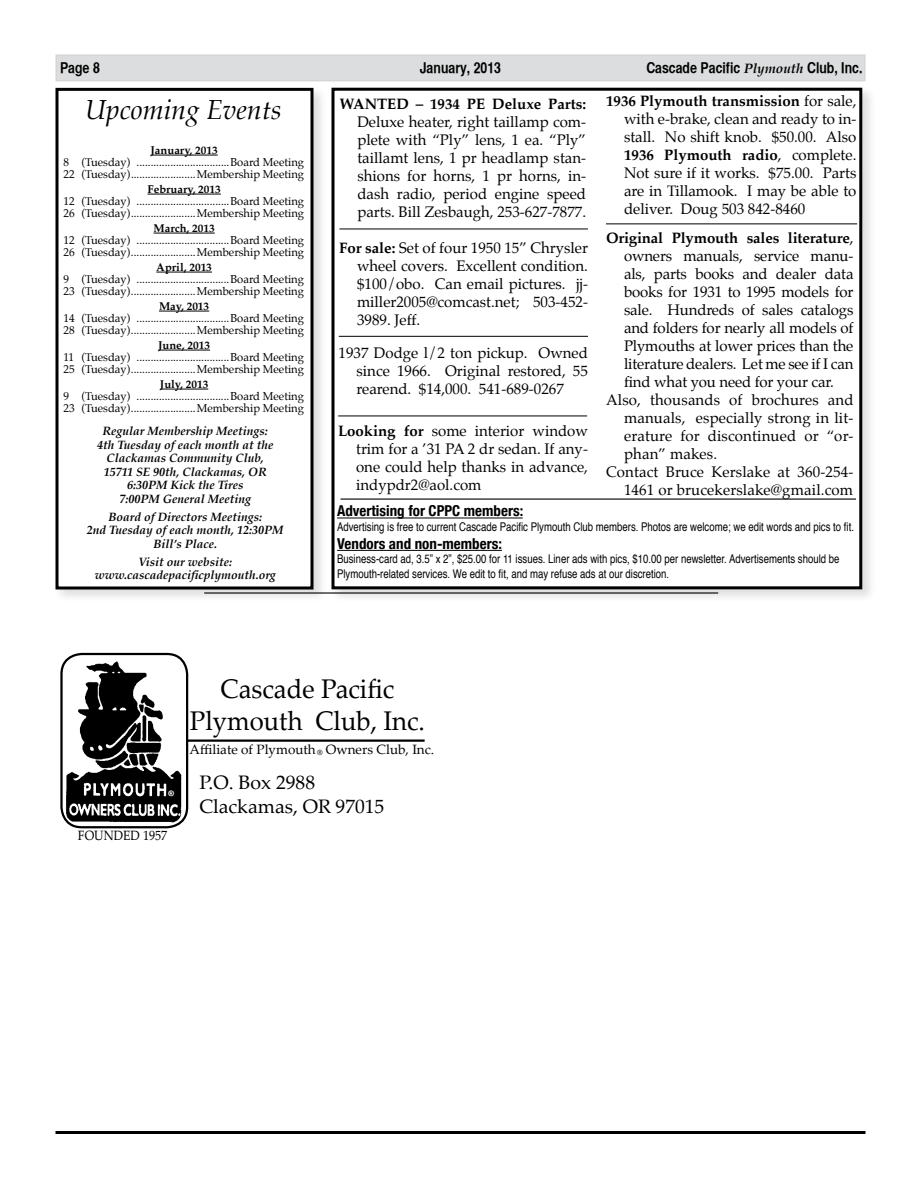
<style>
.page{position:relative;width:918px;height:1188px;background:#fff}
.page>*{position:absolute;margin:0;border:0;box-sizing:border-box;transform-origin:0 0}
.t1{font:27px/32.4px "Palatino Linotype";color:#000;text-align:center;scale:.95 1}
.t2{font:italic 27px "Palatino";color:#000}
.t3{font:19.5px/23.4px "Palatino Linotype";color:#000}
.t4{font:15px/18px "Palatino";color:#000;text-align:justify}
.t5{font:700 15px "Palatino";letter-spacing:-.01em;color:#000}
.t6{font:15px "Helvetica CY Bold";color:#000}
.t7{font:700 condensed 15px "Helvetica Neue";color:#000}
.t8{font:13.5px "Palatino Linotype";color:#000}
.t9{font:13.5px "Palatino Linotype";color:#000;scale:.9 1}
.t10{font:12px/14.4px "Helvetica";color:#000;scale:.8 1}
.t11{font:italic 700 12px/13.5px "Palatino";color:#000;text-align:center}
.t12{font:11.25px/12px "Palatino";color:#000}
.t13{font:700 11.25px "Palatino";color:#000}
.t14{font:700 7.5px "Palatino Linotype";color:#000}
.t15{font:700 7.5px "Helvetica";color:#fff}
.s1{font-family:"Palatino";font-weight:700;font-style:italic;font-size:13.5px}
.s2{font-weight:700}
.s3{font-weight:400}
</style>
<div class="page">
<div style="left:329px;top:85px;width:547px;height:518px;background:#000;opacity:.13"></div>
<div style="left:333px;top:89px;width:528px;height:499px;background:#fff"></div>
<div style="left:332px;top:88px;width:530px;height:501px;border:3px solid #000"></div>
<div style="left:53px;top:86px;width:274px;height:518px;background:#000;opacity:.13"></div>
<div style="left:57px;top:89px;width:255px;height:499px;background:#fff"></div>
<div style="left:56px;top:88px;width:258px;height:502px;border:3px solid #000"></div>
<div style="left:56px;top:54px;width:810px;height:27px;background:#dcddde"></div>
<hr style="left:56px;top:1131px;width:810px;height:3px;background:#000">
<hr style="left:187px;top:740px;width:238px;height:2px;background:#000">
<img style="left:64px;top:660px;width:121px;height:165px">
<div style="left:60px;top:653px;width:128px;height:175px;border:2px solid #000;border-radius:20px"></div>
<div style="left:167px;top:786px;width:12px;height:15px;background:#000;border-radius:50%"></div>
<div style="left:166px;top:785px;width:14px;height:17px;border:2px solid #000;border-radius:50%"></div>
<hr style="left:337px;top:518px;width:186px;height:1px;background:#000">
<hr style="left:337px;top:550px;width:165px;height:1px;background:#000">
<hr style="left:340px;top:499px;width:516px;height:1px;background:#000">
<hr style="left:204px;top:592px;width:514px;height:2px;background:#000">
<hr style="left:151px;top:155px;width:67px;height:1px;background:#000">
<hr style="left:147px;top:194px;width:74px;height:1px;background:#000">
<hr style="left:154px;top:233px;width:61px;height:1px;background:#000">
<hr style="left:156px;top:272px;width:56px;height:1px;background:#000">
<hr style="left:159px;top:311px;width:50px;height:1px;background:#000">
<hr style="left:158px;top:350px;width:52px;height:1px;background:#000">
<hr style="left:160px;top:389px;width:48px;height:1px;background:#000">
<hr style="left:606px;top:224px;width:251px;height:1px;background:#000">
<hr style="left:338px;top:416px;width:249px;height:1px;background:#000">
<hr style="left:339px;top:229px;width:249px;height:1px;background:#000">
<hr style="left:339px;top:336px;width:249px;height:1px;background:#000">
<p class="t6" style="left:60px;top:59px;width:41px">Page 8</p>
<p class="t6" style="left:420px;top:59px;width:83px">January, 2013</p>
<p class="t6" style="left:646px;top:59px;width:218px">Cascade Pacific <span class="s1">Plymouth</span> Club, Inc.</p>
<h1 class="t2" style="left:85px;top:88px;width:198px">Upcoming Events</h1>
<p class="t13" style="left:151px;top:140px;width:69px">January, 2013</p>
<p class="t12" style="left:64px;top:156px;width:242px">8 (Tuesday) .................................Board Meeting<br>22 (Tuesday).......................Membership Meeting</p>
<p class="t13" style="left:147px;top:179px;width:75px">February, 2013</p>
<p class="t12" style="left:64px;top:195px;width:242px">12 (Tuesday) .................................Board Meeting<br>26 (Tuesday).......................Membership Meeting</p>
<p class="t13" style="left:154px;top:218px;width:63px">March, 2013</p>
<p class="t12" style="left:63px;top:234px;width:242px">12 (Tuesday) .................................Board Meeting<br>26 (Tuesday).......................Membership Meeting</p>
<p class="t13" style="left:156px;top:257px;width:57px">April, 2013</p>
<p class="t12" style="left:63px;top:273px;width:242px">9 (Tuesday) .................................Board Meeting<br>23 (Tuesday).......................Membership Meeting</p>
<p class="t13" style="left:159px;top:296px;width:52px">May, 2013</p>
<p class="t12" style="left:63px;top:312px;width:242px">14 (Tuesday) .................................Board Meeting<br>28 (Tuesday).......................Membership Meeting</p>
<p class="t13" style="left:158px;top:335px;width:53px">June, 2013</p>
<p class="t12" style="left:63px;top:351px;width:242px">11 (Tuesday) .................................Board Meeting<br>25 (Tuesday).......................Membership Meeting</p>
<p class="t13" style="left:160px;top:374px;width:50px">July, 2013</p>
<p class="t12" style="left:63px;top:390px;width:242px">9 (Tuesday) .................................Board Meeting<br>23 (Tuesday).......................Membership Meeting</p>
<p class="t11" style="left:97px;top:424px;width:178px">Regular Membership Meetings:<br>4th Tuesday of each month at the<br>Clackamas Community Club,<br>15711 SE 90th, Clackamas, OR<br>6:30PM Kick the Tires<br>7:00PM General Meeting</p>
<p class="t11" style="left:87px;top:510px;width:198px">Board of Directors Meetings:<br>2nd Tuesday of each month, 12:30PM<br>Bill’s Place.</p>
<p class="t11" style="left:95px;top:555px;width:183px">Visit our website: www.cascadepacificplymouth.org</p>
<p class="t5" style="left:339px;top:91px;width:248px">WANTED – 1934 PE Deluxe Parts:</p>
<p class="t4" style="left:357px;top:113px;width:230px">Deluxe heater, right taillamp com&shy;plete with “Ply” lens, 1 ea. “Ply” taillamt lens, 1 pr headlamp stan&shy;shions for horns, 1 pr horns, in&shy;dash radio, period engine speed parts. Bill Zesbaugh, 253-627-7877.</p>
<p class="t4" style="left:357px;top:239px;width:233px;text-indent:-18px"><span class="s2">For sale:</span> Set of four 1950 15” Chrysler wheel covers. Excellent condition. $100/obo. Can email pictures. jj&shy;miller2005@comcast.net; 503-452- 3989. Jeff.</p>
<p class="t4" style="left:357px;top:344px;width:233px;text-indent:-18px">1937 Dodge l/2 ton pickup. Owned since 1966. Original restored, 55 rearend. $14,000. 541-689-0267</p>
<p class="t4" style="left:356px;top:422px;width:233px;text-indent:-18px"><span class="s2">Looking for</span> some interior window trim for a ’31 PA 2 dr sedan. If any&shy;one could help thanks in advance, indypdr2@aol.com</p>
<p class="t4" style="left:624px;top:92px;width:234px;text-indent:-18px"><span class="s2">1936 Plymouth transmission</span> for sale, with e-brake, clean and ready to in&shy;stall. No shift knob. $50.00. Also <span class="s2">1936 Plymouth radio</span>, complete.<br>Not sure if it works. $75.00. Parts are in Tillamook. I may be able to deliver. Doug 503 842-8460</p>
<p class="t5" style="left:606px;top:225px;width:249px">Original Plymouth sales literature<span class="s3">,</span></p>
<p class="t4" style="left:624px;top:246px;width:231px">owners manuals, service manu-</p>
<p class="t4" style="left:624px;top:264px;width:231px">als, parts books and dealer data</p>
<p class="t4" style="left:624px;top:282px;width:231px">books for 1931 to 1995 models for</p>
<p class="t4" style="left:624px;top:300px;width:231px">sale. Hundreds of sales catalogs</p>
<p class="t4" style="left:624px;top:318px;width:231px">and folders for nearly all models of</p>
<p class="t4" style="left:624px;top:336px;width:231px">Plymouths at lower prices than the</p>
<p class="t4" style="left:624px;top:354px;width:231px">literature dealers. Let me see if I can</p>
<p class="t4" style="left:624px;top:372px;width:211px">find what you need for your car.</p>
<p class="t4" style="left:606px;top:390px;width:249px">Also, thousands of brochures and</p>
<p class="t4" style="left:624px;top:408px;width:231px">manuals, especially strong in lit-</p>
<p class="t4" style="left:624px;top:426px;width:231px">erature for discontinued or “or-</p>
<p class="t4" style="left:624px;top:444px;width:95px">phan” makes.</p>
<p class="t4" style="left:606px;top:462px;width:249px">Contact Bruce Kerslake at 360-254-</p>
<p class="t4" style="left:624px;top:480px;width:231px">1461 or brucekerslake@gmail.com</p>
<p class="t7" style="left:337px;top:502px;width:188px">Advertising for CPPC members:</p>
<p class="t10" style="left:337px;top:520px;width:648px">Advertising is free to current Cascade Pacific Plymouth Club members. Photos are welcome; we edit words and pics to fit.</p>
<p class="t7" style="left:337px;top:534px;width:166px">Vendors and non-members:</p>
<p class="t10" style="left:337px;top:552px;width:630px">Business-card ad, 3.5” x 2”, $25.00 for 11 issues. Liner ads with pics, $10.00 per newsletter. Advertisements should be<br>Plymouth-related services. We edit to fit, and may refuse ads at our discretion.</p>
<p class="t15" style="left:168px;top:788px;width:7px">®</p>
<p class="t9" style="left:78px;top:826px;width:101px">FOUNDED 1957</p>
<h1 class="t1" style="left:190px;top:671px;width:249px">Cascade Pacific<br>Plymouth Club, Inc.</h1>
<p class="t8" style="left:190px;top:739px;width:246px">Affiliate of Plymouth Owners Club, Inc.</p>
<h2 class="t3" style="left:199px;top:770px;width:187px">P.O. Box 2988<br>Clackamas, OR 97015</h2>
<p class="t14" style="left:317px;top:748px;width:7px">®</p>
</div>
